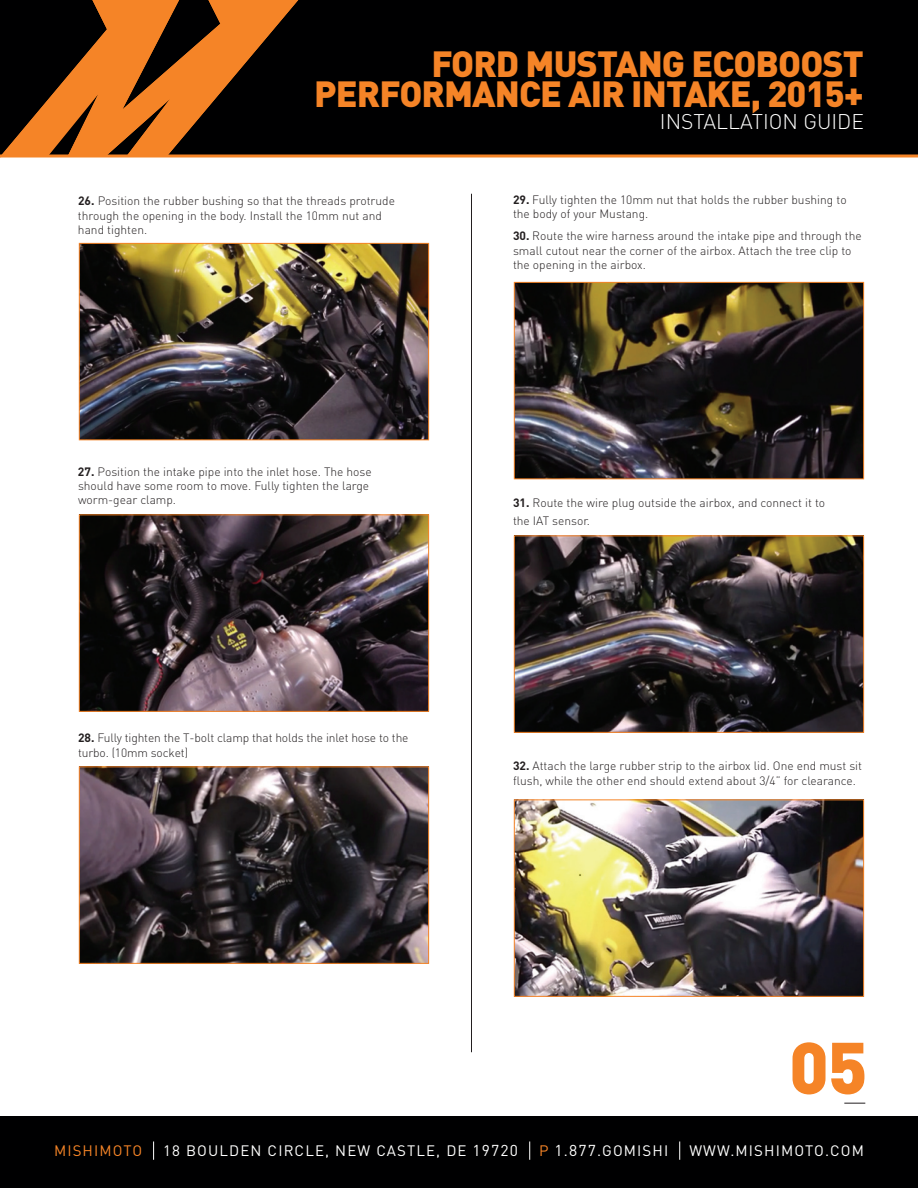
<style>
.page{position:relative;width:918px;height:1188px;background:#fff}
.page>*{position:absolute;margin:0;border:0;box-sizing:border-box;transform-origin:0 0}
.t1{font:900 72px "DIN";color:#f58427}
.t2{font:900 36px/30px "DIN";letter-spacing:-.025em;color:#f58427;text-align:right}
.t3{font:300 21px "DIN";color:#fff}
.t4{font:15px "DIN";letter-spacing:.075em;color:#fff}
.t5{font:15px "DIN";letter-spacing:.075em;color:#f58427}
.t6{font:300 12px/14.4px "DIN";color:#231f20}
.s1{font-weight:700}
.s2{font-size:15.6px}
.s3{color:#f58427}
</style>
<div class="page">
<div style="left:298px;top:0;width:620px;height:158px;background:#000001"></div>
<svg style="left:844px;top:1103px;width:21px;height:1px"></svg>
<hr style="left:471px;top:194px;width:1px;height:858px;background:#231f20">
<svg style="left:0;top:0;width:298px;height:157px;background:#774013"></svg>
<img style="left:81px;top:245px;width:346px;height:193px">
<div style="left:79px;top:243px;width:350px;height:197px;border:1px solid #f58427"></div>
<img style="left:81px;top:517px;width:346px;height:193px">
<div style="left:79px;top:515px;width:350px;height:197px;border:1px solid #f58427"></div>
<img style="left:516px;top:284px;width:346px;height:193px">
<div style="left:514px;top:282px;width:350px;height:197px;border:1px solid #f58427"></div>
<img style="left:516px;top:538px;width:346px;height:193px">
<div style="left:514px;top:536px;width:350px;height:197px;border:1px solid #f58427"></div>
<img style="left:81px;top:769px;width:346px;height:193px">
<div style="left:79px;top:767px;width:350px;height:197px;border:1px solid #f58427"></div>
<img style="left:516px;top:802px;width:346px;height:193px">
<div style="left:514px;top:800px;width:350px;height:197px;border:1px solid #f58427"></div>
<div style="left:0;top:1117px;width:918px;height:71px;background:#000001"></div>
<svg style="left:153px;top:1141px;width:1px;height:19px"></svg>
<svg style="left:529px;top:1141px;width:1px;height:19px"></svg>
<svg style="left:679px;top:1141px;width:1px;height:19px"></svg>
<h2 class="t2" style="left:314px;top:47px;width:551px">FORD MUSTANG ECOBOOST<br>PERFORMANCE AIR INTAKE, 2015+</h2>
<h3 class="t3" style="left:660px;top:108px;width:206px">INSTALLATION GUIDE</h3>
<p class="t6" style="left:78px;top:194px;width:318px"><span class="s1">26.</span> Position the rubber bushing so that the threads protrude through the opening in the body. Install the 10mm nut and hand tighten.</p>
<p class="t6" style="left:78px;top:464px;width:295px"><span class="s1">27.</span> Position the intake pipe into the inlet hose. The hose should have some room to move. Fully tighten the large worm-gear clamp.</p>
<p class="t6" style="left:78px;top:731px;width:332px"><span class="s1">28.</span> Fully tighten the T-bolt clamp that holds the inlet hose to the turbo. (10mm socket)</p>
<p class="t6" style="left:513px;top:192px;width:335px"><span class="s1">29.</span> Fully tighten the 10mm nut that holds the rubber bushing to the body of your Mustang.</p>
<p class="t6" style="left:513px;top:229px;width:350px"><span class="s1">30.</span> Route the wire harness around the intake pipe and through the small cutout near the corner of the airbox. Attach the tree clip to the opening in the airbox.</p>
<p class="t6" style="left:513px;top:494px;width:314px;line-height:18px"><span class="s1">31.</span> Route the wire plug outside the airbox, and connect it to the IAT sensor.</p>
<p class="t6" style="left:513px;top:759px;width:351px"><span class="s1">32.</span> Attach the large rubber strip to the airbox lid. One end must sit flush, while the other end should extend about 3/4” for clearance.</p>
<h1 class="t1" style="left:789px;top:1020px;width:80px">05</h1>
<p class="t5" style="left:54px;top:1142px;width:90px">MISHIMOTO</p>
<p class="t4" style="left:163px;top:1142px;width:356px">18 BOULDEN CI RCLE, N EW CASTLE, DE <span class="s2">19720</span></p>
<p class="t4" style="left:539px;top:1142px;width:131px"><span class="s3">P</span> <span class="s2">1</span>.<span class="s2">877</span>.GOMISHI</p>
<p class="t4" style="left:689px;top:1142px;width:15px">WWW</p>
<p class="t4" style="left:730px;top:1142px;width:135px">.MISHIMOTO.COM</p>
</div>
